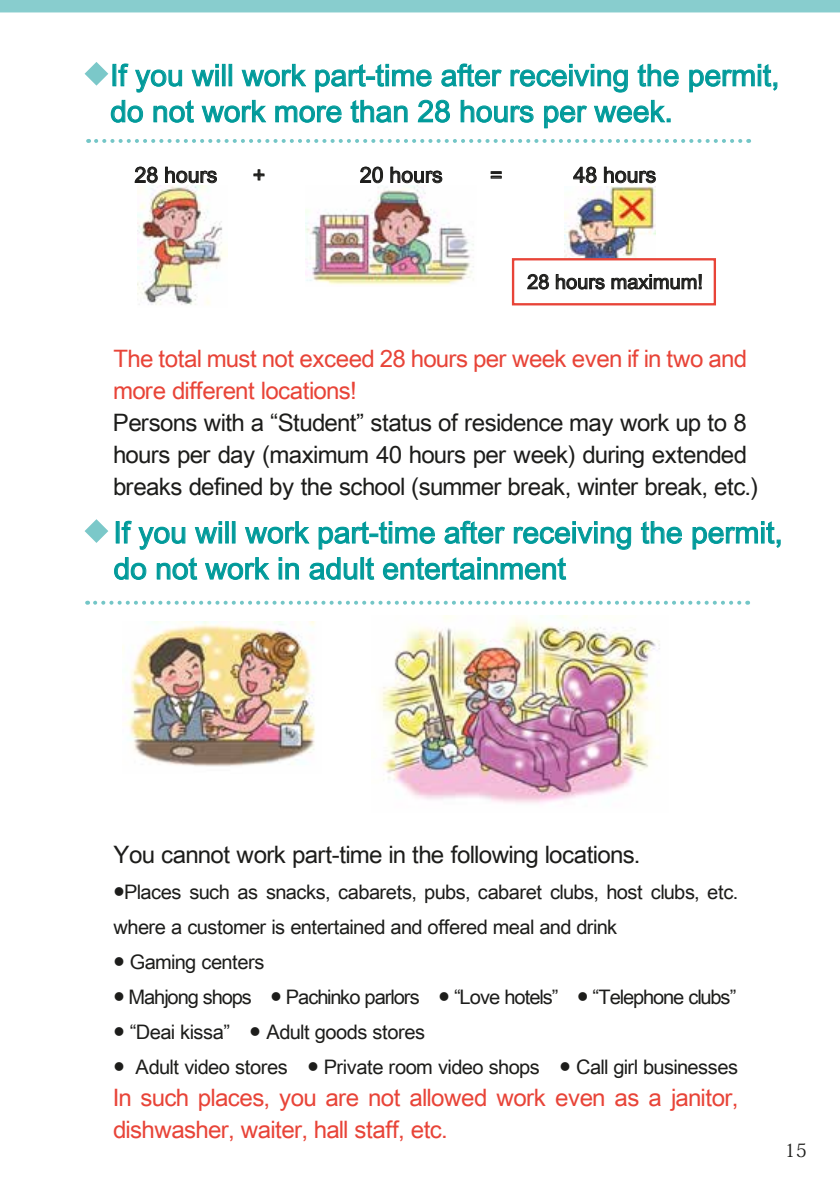
<style>
.page{position:relative;width:840px;height:1191px;background:#fff}
.page>*{position:absolute;margin:0;border:0;box-sizing:border-box;transform-origin:0 0}
.t1{font:30px/36px "Arial Unicode MS";color:#009a9a}
.t2{font:24px/32px "Arial Unicode MS";letter-spacing:-.03em;color:#1d1d1b}
.t3{font:24px/32px "Arial Unicode MS";letter-spacing:-.025em;color:#e84438}
.t4{font:21.2px "Arial Unicode MS";color:#1d1d1b}
.t5{font:20px/35.2px "Arial Unicode MS";letter-spacing:-.03em;color:#1d1d1b}
.t6{font:20px "Arial Unicode MS";letter-spacing:-.055em;color:#1d1d1b}
.t7{font:20px "Arial Unicode MS";color:#1d1d1b}
.t8{font:18.4px "Koz Min Pro";color:#1d1d1b}
</style>
<div class="page">
<img style="left:122px;top:621px;width:194px;height:146px">
<img style="left:379px;top:615px;width:281px;height:189px">
<svg style="left:95px;top:601px;width:652px;height:3px"></svg>
<div style="left:116px;top:521px;width:3px;height:22px;border:1px solid #009a9a"></div>
<svg style="left:121px;top:521px;width:11px;height:22px"></svg>
<svg style="left:138px;top:526px;width:47px;height:24px"></svg>
<svg style="left:195px;top:521px;width:27px;height:22px"></svg>
<div style="left:225px;top:521px;width:3px;height:22px;border:1px solid #009a9a"></div>
<div style="left:232px;top:521px;width:3px;height:22px;border:1px solid #009a9a"></div>
<svg style="left:245px;top:521px;width:64px;height:23px"></svg>
<svg style="left:318px;top:521px;width:117px;height:28px"></svg>
<svg style="left:444px;top:521px;width:60px;height:23px"></svg>
<svg style="left:513px;top:521px;width:117px;height:29px"></svg>
<svg style="left:640px;top:521px;width:41px;height:23px"></svg>
<svg style="left:692px;top:521px;width:88px;height:28px"></svg>
<svg style="left:114px;top:557px;width:32px;height:23px"></svg>
<svg style="left:157px;top:557px;width:40px;height:23px"></svg>
<svg style="left:205px;top:557px;width:64px;height:23px"></svg>
<svg style="left:279px;top:557px;width:20px;height:22px"></svg>
<svg style="left:309px;top:557px;width:48px;height:23px"></svg>
<svg style="left:365px;top:557px;width:9px;height:23px"></svg>
<svg style="left:383px;top:557px;width:183px;height:23px"></svg>
<svg style="left:84px;top:519px;width:24px;height:24px"></svg>
<div style="left:0;top:0;width:839px;height:36px;background:#88cdce"></div>
<div style="left:0;top:12px;width:839px;height:24px;background:#fff"></div>
<img style="left:564px;top:186px;width:91px;height:72px">
<div style="left:511px;top:258px;width:204px;height:47px;border:2px solid #e84438"></div>
<img style="left:138px;top:185px;width:89px;height:120px">
<img style="left:305px;top:185px;width:169px;height:100px">
<svg style="left:527px;top:274px;width:21px;height:15px"></svg>
<svg style="left:555px;top:274px;width:49px;height:15px"></svg>
<svg style="left:611px;top:274px;width:90px;height:15px"></svg>
<svg style="left:96px;top:139px;width:652px;height:4px"></svg>
<svg style="left:118px;top:63px;width:10px;height:23px"></svg>
<svg style="left:135px;top:69px;width:47px;height:24px"></svg>
<svg style="left:191px;top:64px;width:27px;height:22px"></svg>
<div style="left:222px;top:64px;width:3px;height:22px;border:1px solid #009a9a"></div>
<div style="left:229px;top:64px;width:3px;height:22px;border:1px solid #009a9a"></div>
<svg style="left:241px;top:64px;width:65px;height:23px"></svg>
<svg style="left:315px;top:64px;width:116px;height:28px"></svg>
<svg style="left:441px;top:63px;width:60px;height:24px"></svg>
<svg style="left:510px;top:64px;width:117px;height:29px"></svg>
<svg style="left:637px;top:64px;width:41px;height:23px"></svg>
<svg style="left:689px;top:64px;width:88px;height:28px"></svg>
<svg style="left:111px;top:100px;width:32px;height:23px"></svg>
<svg style="left:153px;top:100px;width:41px;height:23px"></svg>
<svg style="left:201px;top:100px;width:65px;height:23px"></svg>
<svg style="left:275px;top:105px;width:66px;height:18px"></svg>
<svg style="left:350px;top:100px;width:57px;height:23px"></svg>
<svg style="left:417px;top:100px;width:33px;height:23px"></svg>
<svg style="left:460px;top:100px;width:73px;height:23px"></svg>
<svg style="left:544px;top:105px;width:42px;height:23px"></svg>
<svg style="left:594px;top:100px;width:76px;height:23px"></svg>
<svg style="left:84px;top:62px;width:24px;height:24px"></svg>
<svg style="left:135px;top:167px;width:23px;height:16px"></svg>
<svg style="left:165px;top:167px;width:52px;height:16px"></svg>
<svg style="left:253px;top:169px;width:11px;height:11px"></svg>
<svg style="left:360px;top:167px;width:23px;height:16px"></svg>
<svg style="left:390px;top:167px;width:52px;height:16px"></svg>
<svg style="left:490px;top:171px;width:11px;height:7px"></svg>
<svg style="left:573px;top:167px;width:23px;height:16px"></svg>
<svg style="left:603px;top:167px;width:52px;height:16px"></svg>
<h1 class="t1" style="left:110px;top:57px;width:670px">If you will work part-time after receiving the permit, do not work more than 28 hours per week.</h1>
<p class="t4" style="left:134px;top:160px;width:84px">28 hours</p>
<p class="t4" style="left:253px;top:160px;width:14px">+</p>
<p class="t4" style="left:360px;top:160px;width:84px">20 hours</p>
<p class="t4" style="left:490px;top:160px;width:14px">=</p>
<p class="t4" style="left:573px;top:160px;width:84px">48 hours</p>
<p class="t7" style="left:527px;top:267px;width:177px">28 hours maximum!</p>
<p class="t3" style="left:113px;top:342px;width:635px">The total must not exceed 28 hours per week even if in two and more different locations!</p>
<p class="t2" style="left:113px;top:406px;width:646px">Persons with a “Student” status of residence may work up to 8 hours per day (maximum 40 hours per week) during extended breaks defined by the school (summer break, winter break, etc.)</p>
<h1 class="t1" style="left:113px;top:514px;width:670px">If you will work part-time after receiving the permit, do not work in adult entertainment</h1>
<p class="t2" style="left:113px;top:838px;width:528px">You cannot work part-time in the following locations.</p>
<p class="t5" style="left:113px;top:873px;width:626px">●Places such as snacks, cabarets, pubs, cabaret clubs, host clubs, etc. where a customer is entertained and offered meal and drink　</p>
<p class="t5" style="left:113px;top:943px;width:153px">● Gaming centers</p>
<p class="t6" style="left:113px;top:982px;width:624px">● Mahjong shops　● Pachinko parlors　● “Love hotels”　● “Telephone clubs”</p>
<p class="t5" style="left:113px;top:1014px;width:313px">● “Deai kissa”　● Adult goods stores</p>
<p class="t5" style="left:113px;top:1049px;width:626px">● Adult video stores　● Private room video shops　● Call girl businesses</p>
<p class="t3" style="left:113px;top:1081px;width:626px">In such places, you are not allowed work even as a janitor, dishwasher, waiter, hall staff, etc.</p>
<p class="t8" style="left:784px;top:1136px;width:24px">15</p>
</div>
